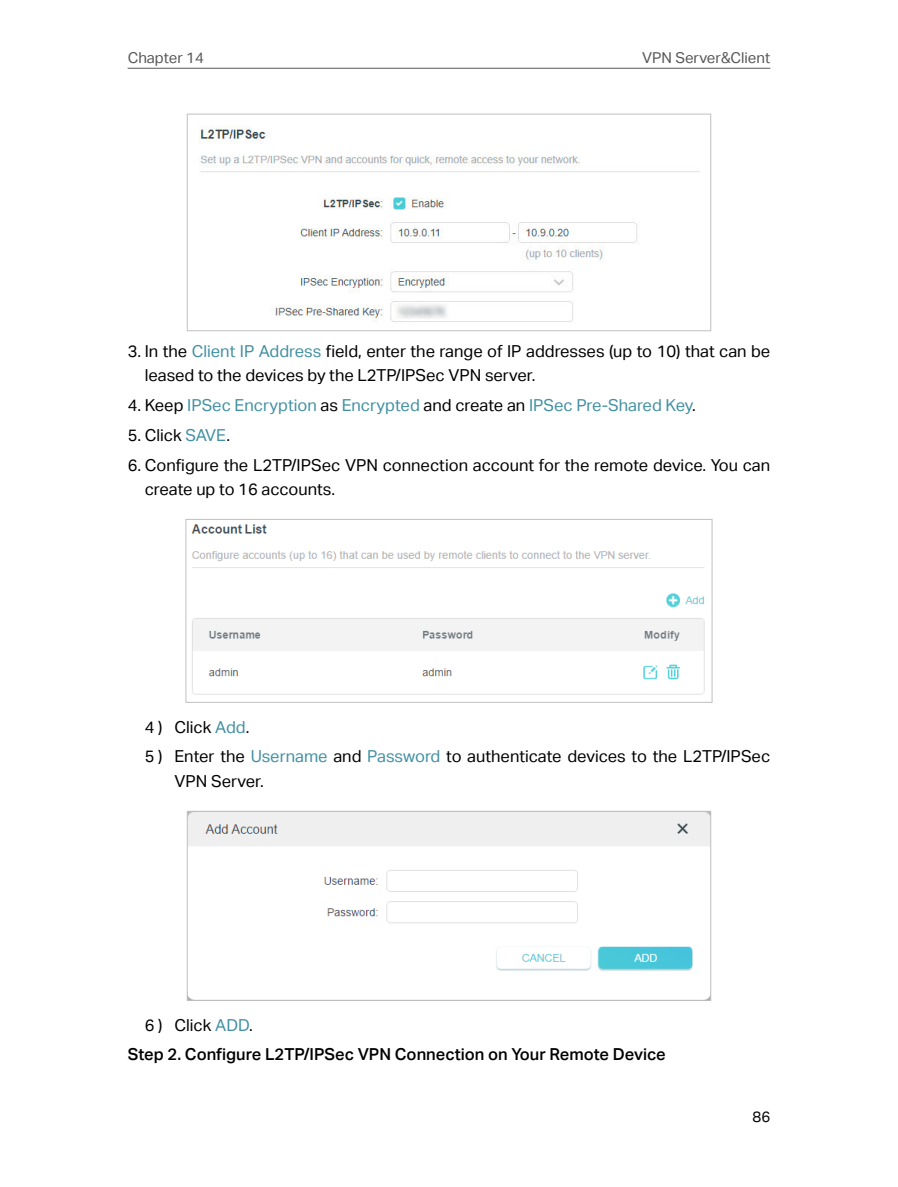
<style>
.page{position:relative;width:898px;height:1187px;background:#fff}
.page>*{position:absolute;margin:0;border:0;box-sizing:border-box;transform-origin:0 0}
.t1{font:16.5px/24px "TP Link Aktiv Regular";color:#000}
.t2{font:16.5px "TP Link Aktiv Regular";color:#4290a2}
.t3{font:16.5px "TP Link Aktiv Medium";color:#000}
.t4{font:15px "TP Link Aktiv Regular";color:#595757}
.t5{font:15px "TP Link Aktiv Regular";color:#000}
.s1{color:#4290a2}
.s2{color:#000}
</style>
<div class="page">
<hr style="left:128px;top:68px;width:642px;height:1px;background:#595757">
<img style="left:199px;top:126px;width:501px;height:196px">
<div style="left:187px;top:114px;width:523px;height:217px;border:1px solid #bfc0c0"></div>
<img style="left:191px;top:524px;width:514px;height:171px">
<div style="left:186px;top:519px;width:526px;height:183px;border:1px solid #bfc0c0"></div>
<img style="left:189px;top:813px;width:519px;height:185px">
<div style="left:187px;top:811px;width:523px;height:189px;border:1px solid #bfc0c0"></div>
<p class="t4" style="left:128px;top:49px;width:78px">Chapter 14</p>
<p class="t4" style="left:641px;top:49px;width:130px">VPN Server&amp;Client</p>
<p class="t1" style="left:145px;top:339px;width:627px;text-indent:-17px">3. In the <span class="s1">Client IP Address</span> field, enter the range of IP addresses (up to 10) that can be leased to the devices by the L2TP/IPSec VPN server.</p>
<p class="t2" style="left:128px;top:395px;width:569px"><span class="s2">4. Keep</span> IPSec Encryption <span class="s2">as</span> Encrypted <span class="s2">and create an</span> IPSec Pre-Shared Key<span class="s2">.</span></p>
<p class="t1" style="left:128px;top:423px;width:104px">5. Click <span class="s1">SAVE</span>.</p>
<p class="t1" style="left:145px;top:453px;width:626px;text-indent:-17px">6. Configure the L2TP/IPSec VPN connection account for the remote device. You can create up to 16 accounts.</p>
<p class="t1" style="left:145px;top:711px;width:626px;line-height:30px">4 ) Click <span class="s1">Add</span>.<br>5 ) Enter the <span class="s1">Username</span> and <span class="s1">Password</span> to authenticate devices to the L2TP/IPSec</p>
<p class="t1" style="left:174px;top:768px;width:91px">VPN Server.</p>
<p class="t1" style="left:145px;top:1012px;width:109px">6 ) Click <span class="s1">ADD</span>.</p>
<p class="t3" style="left:128px;top:1044px;width:539px">Step 2. Configure L2TP/IPSec VPN Connection on Your Remote Device</p>
<p class="t5" style="left:752px;top:1107px;width:19px">86</p>
</div>
